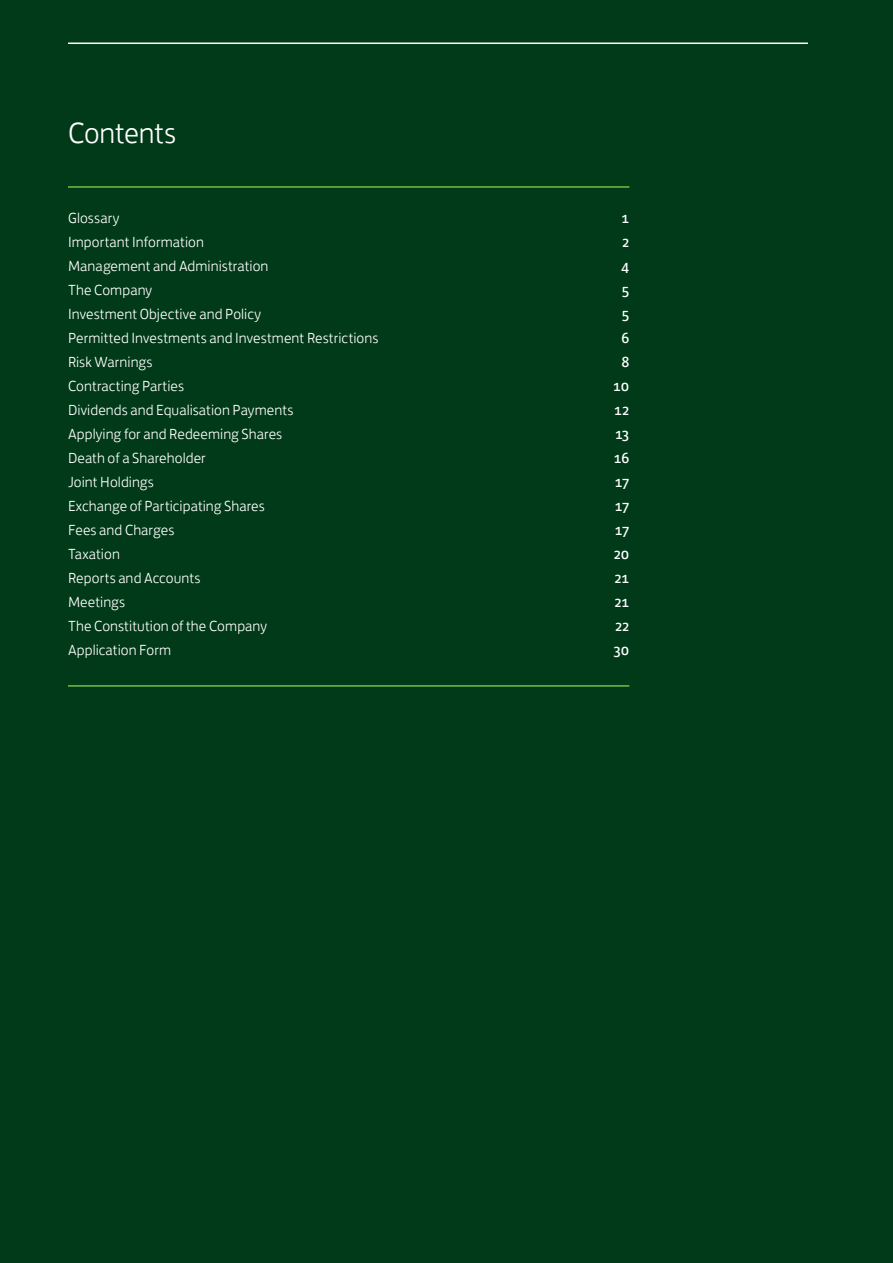
<style>
.page{position:relative;width:893px;height:1263px;background:#003a18}
.page>*{position:absolute;margin:0;border:0;box-sizing:border-box;transform-origin:0 0}
.t1{font:300 30px "Lloyds Bank Jack";letter-spacing:-.005em;color:#fff}
.t2{font:300 15px "Lloyds Bank Jack";letter-spacing:.005em;color:#fff}
.t3{font:15px "Lloyds Bank Jack";color:#fff}
</style>
<div class="page">
<hr style="left:68px;top:186px;width:561px;height:2px;background:#71bf44">
<hr style="left:68px;top:685px;width:561px;height:2px;background:#71bf44">
<hr style="left:68px;top:43px;width:740px;height:1px;background:#fff">
<h1 class="t1" style="left:68px;top:109px;width:110px">Contents</h1>
<p class="t2" style="left:68px;top:206px;width:53px">Glossary</p>
<p class="t3" style="left:621px;top:206px;width:9px">1</p>
<p class="t2" style="left:68px;top:230px;width:137px">Important Information</p>
<p class="t3" style="left:622px;top:230px;width:9px">2</p>
<p class="t2" style="left:68px;top:254px;width:202px">Management and Administration</p>
<p class="t3" style="left:621px;top:254px;width:10px">4</p>
<p class="t2" style="left:68px;top:278px;width:86px">The Company</p>
<p class="t3" style="left:622px;top:278px;width:9px">5</p>
<p class="t2" style="left:68px;top:302px;width:194px">Investment Objective and Policy</p>
<p class="t3" style="left:622px;top:302px;width:9px">5</p>
<p class="t2" style="left:68px;top:326px;width:312px">Permitted Investments and Investment Restrictions</p>
<p class="t3" style="left:621px;top:326px;width:9px">6</p>
<p class="t2" style="left:68px;top:350px;width:86px">Risk Warnings</p>
<p class="t3" style="left:621px;top:350px;width:9px">8</p>
<p class="t2" style="left:68px;top:374px;width:118px">Contracting Parties</p>
<p class="t3" style="left:613px;top:374px;width:18px">10</p>
<p class="t2" style="left:68px;top:398px;width:227px">Dividends and Equalisation Payments</p>
<p class="t3" style="left:614px;top:398px;width:17px">12</p>
<p class="t2" style="left:68px;top:422px;width:216px">Applying for and Redeeming Shares</p>
<p class="t3" style="left:615px;top:422px;width:16px">13</p>
<p class="t2" style="left:68px;top:446px;width:139px">Death of a Shareholder</p>
<p class="t3" style="left:614px;top:446px;width:17px">16</p>
<p class="t2" style="left:68px;top:470px;width:87px">Joint Holdings</p>
<p class="t3" style="left:615px;top:470px;width:16px">17</p>
<p class="t2" style="left:68px;top:494px;width:198px">Exchange of Participating Shares</p>
<p class="t3" style="left:615px;top:494px;width:16px">17</p>
<p class="t2" style="left:68px;top:518px;width:108px">Fees and Charges</p>
<p class="t3" style="left:615px;top:518px;width:16px">17</p>
<p class="t2" style="left:68px;top:542px;width:53px">Taxation</p>
<p class="t3" style="left:614px;top:542px;width:17px">20</p>
<p class="t2" style="left:68px;top:566px;width:134px">Reports and Accounts</p>
<p class="t3" style="left:614px;top:566px;width:16px">21</p>
<p class="t2" style="left:68px;top:590px;width:59px">Meetings</p>
<p class="t3" style="left:614px;top:590px;width:16px">21</p>
<p class="t2" style="left:68px;top:614px;width:201px">The Constitution of the Company</p>
<p class="t3" style="left:615px;top:614px;width:16px">22</p>
<p class="t2" style="left:68px;top:638px;width:105px">Application Form</p>
<p class="t3" style="left:614px;top:638px;width:17px">30</p>
</div>
